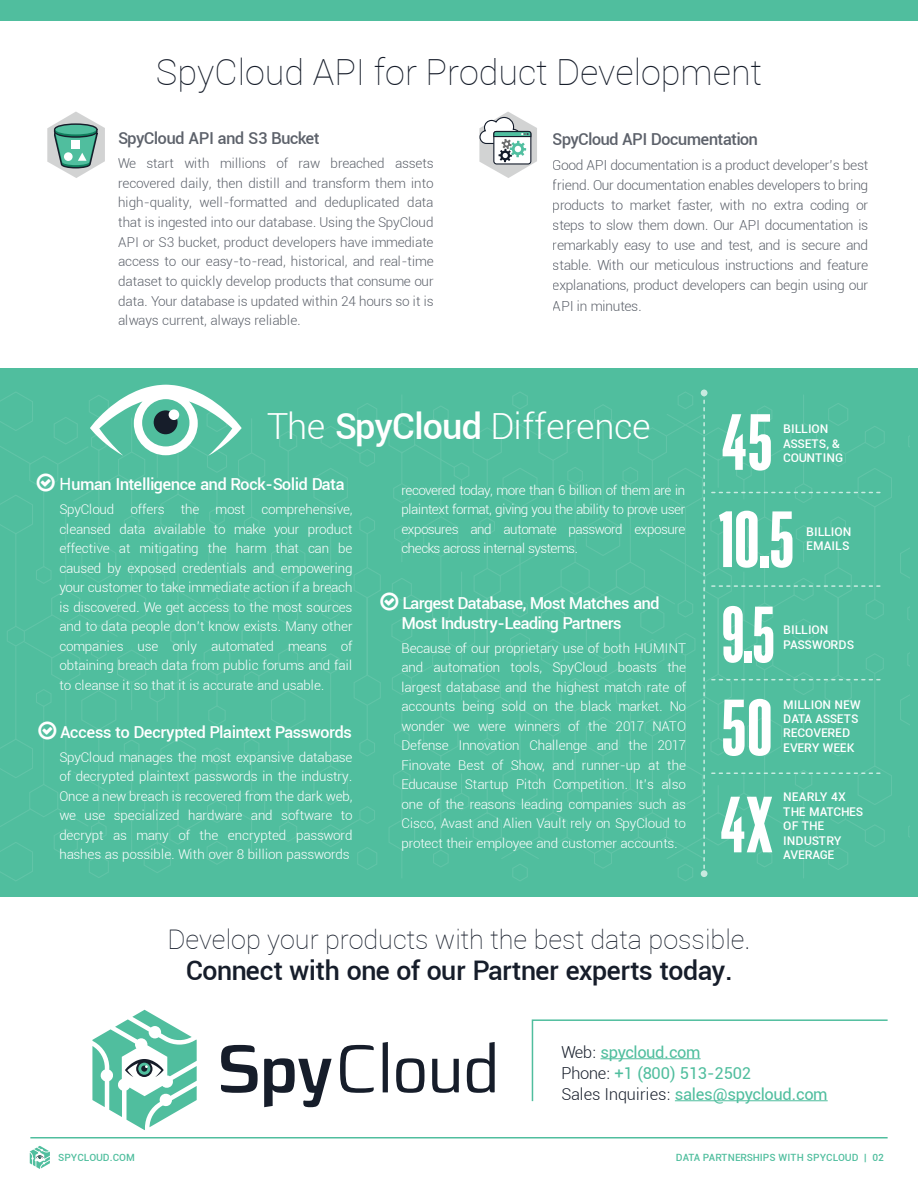
<style>
.page{position:relative;width:918px;height:1188px;background:#fff}
.page>*{position:absolute;margin:0;border:0;box-sizing:border-box;transform-origin:0 0}
.t1{font:700 78px "Flama Ultracondensed";letter-spacing:.01em;color:#fff;scale:1.1 1}
.t2{font:700 78px "Flama Ultracondensed";letter-spacing:.01em;color:#fff}
.t3{font:100 36px "Roboto";color:#161d2a}
.t4{font:300 36px "Roboto";letter-spacing:-.025em;color:#fff}
.t5{font:100 27px "Roboto";color:#161d2a}
.t6{font:500 27px "Roboto";letter-spacing:-.025em;color:#161d2a}
.t7{font:500 16.5px/19.5px "Roboto";letter-spacing:-.035em;color:#fff}
.t8{font:16.5px/21px "Roboto";letter-spacing:-.025em;color:#50be9e}
.t9{font:500 16.5px "Roboto";letter-spacing:-.035em;color:#161d2a}
.t10{font:300 13.95px/20.1px "Roboto";letter-spacing:-.04em;color:#161d2a;text-align:justify}
.t11{font:300 13.65px/19.6px "Roboto";letter-spacing:-.02em;color:#161d2a;text-align:justify}
.t12{font:300 13.5px/19.5px "Roboto";letter-spacing:-.03em;color:#fff;text-align:justify}
.t13{font:500 12px/14.4px "Roboto";letter-spacing:.02em;color:#fff}
.t14{font:500 12px/14.4px "Roboto";color:#fff}
.t15{font:500 10.05px "Roboto";letter-spacing:.015em;color:#50be9e}
.s1{font-weight:500}
.s2{font-family:"Myriad Pro";font-weight:400;font-size:18px}
.s3{font-weight:300;color:#161d2a}
</style>
<div class="page">
<div style="left:0;top:368px;width:918px;height:529px;background:#50be9e"></div>
<hr style="left:98px;top:449px;width:1px;height:94px;background:#fff">
<hr style="left:43px;top:488px;width:1px;height:79px;background:#fff">
<hr style="left:65px;top:514px;width:1px;height:77px;background:#fff">
<hr style="left:177px;top:533px;width:2px;height:95px;background:#fff">
<hr style="left:15px;top:533px;width:1px;height:94px;background:#fff">
<svg style="left:279px;top:431px;width:18px;height:20px"></svg>
<hr style="left:288px;top:451px;width:1px;height:94px;background:#fff">
<svg style="left:244px;top:739px;width:15px;height:17px"></svg>
<svg style="left:238px;top:790px;width:27px;height:30px"></svg>
<hr style="left:251px;top:755px;width:1px;height:35px;background:#fff">
<hr style="left:251px;top:820px;width:1px;height:35px;background:#fff">
<svg style="left:241px;top:542px;width:64px;height:187px"></svg>
<svg style="left:279px;top:821px;width:18px;height:21px"></svg>
<hr style="left:288px;top:728px;width:1px;height:94px;background:#fff">
<svg style="left:907px;top:607px;width:2px;height:13px"></svg>
<svg style="left:900px;top:548px;width:9px;height:30px"></svg>
<svg style="left:907px;top:653px;width:2px;height:13px"></svg>
<svg style="left:900px;top:695px;width:9px;height:30px"></svg>
<div style="left:0;top:0;width:918px;height:21px;background:#50be9e"></div>
<hr style="left:30px;top:1137px;width:858px;height:2px;background:#50be9e">
<svg style="left:30px;top:1146px;width:20px;height:23px"></svg>
<svg style="left:531px;top:1019px;width:357px;height:83px"></svg>
<svg style="left:479px;top:112px;width:58px;height:66px"></svg>
<svg style="left:47px;top:112px;width:58px;height:66px"></svg>
<div style="left:701px;top:390px;width:7px;height:6px;background:#c8eae0;border-radius:50%"></div>
<svg style="left:221px;top:1045px;width:37px;height:48px"></svg>
<svg style="left:264px;top:1058px;width:68px;height:49px"></svg>
<svg style="left:340px;top:1045px;width:34px;height:48px"></svg>
<svg style="left:383px;top:1042px;width:5px;height:50px"></svg>
<svg style="left:396px;top:1058px;width:29px;height:35px"></svg>
<svg style="left:432px;top:1059px;width:27px;height:34px"></svg>
<svg style="left:467px;top:1042px;width:28px;height:51px"></svg>
<svg style="left:92px;top:1010px;width:105px;height:120px"></svg>
<hr style="left:601px;top:1058px;width:100px;height:1px;background:#50be9e">
<hr style="left:675px;top:1100px;width:153px;height:1px;background:#50be9e">
<svg style="left:0;top:385px;width:265px;height:150px"></svg>
<svg style="left:0;top:542px;width:230px;height:339px"></svg>
<svg style="left:314px;top:391px;width:578px;height:490px"></svg>
<h2 class="t3" style="left:156px;top:56px;width:607px">SpyCloud API for Product Development</h2>
<p class="t9" style="left:118px;top:130px;width:203px">SpyCloud API and S3 Bucket</p>
<p class="t11" style="left:118px;top:154px;width:317px">We start with millions of raw breached assets recovered daily, then distill and transform them into high-quality, well-formatted and deduplicated data that is ingested into our database. Using the SpyCloud API or S3 bucket, product developers have immediate access to our easy-to-read, historical, and real-time dataset to quickly develop products that consume our data. Your database is updated within 24 hours so it is always current, always reliable.</p>
<p class="t9" style="left:553px;top:132px;width:207px">SpyCloud API Documentation</p>
<p class="t10" style="left:553px;top:156px;width:317px">Good API documentation is a product developer’s best friend. Our documentation enables developers to bring products to market faster, with no extra coding or steps to slow them down. Our API documentation is remarkably easy to use and test, and is secure and stable. With our meticulous instructions and feature explanations, product developers can begin using our API in minutes.</p>
<h2 class="t4" style="left:267px;top:409px;width:385px">The <span class="s1">SpyCloud</span> Difference</h2>
<p class="t7" style="left:59px;top:476px;width:287px"><span class="s2">H</span>uman Intelligence and Rock-Solid Data</p>
<p class="t12" style="left:59px;top:501px;width:295px">SpyCloud offers the most comprehensive, cleansed data available to make your product effective at mitigating the harm that can be caused by exposed credentials and empowering your customer to take immediate action if a breach is discovered. We get access to the most sources and to data people don’t know exists. Many other companies use only automated means of obtaining breach data from public forums and fail to cleanse it so that it is accurate and usable.</p>
<p class="t7" style="left:60px;top:723px;width:293px">Access to Decrypted Plaintext Passwords</p>
<p class="t12" style="left:59px;top:748px;width:295px">SpyCloud manages the most expansive database of decrypted plaintext passwords in the industry.<br>Once a new breach is recovered from the dark web, we use specialized hardware and software to decrypt as many of the encrypted password hashes as possible. With over 8 billion passwords</p>
<p class="t12" style="left:402px;top:481px;width:285px">recovered today, more than 6 billion of them are in plaintext format, giving you the ability to prove user exposures and automate password exposure checks across internal systems.</p>
<p class="t7" style="left:402px;top:594px;width:259px">Largest Database, Most Matches and<br>Most Industry-Leading Partners</p>
<p class="t12" style="left:402px;top:639px;width:286px">Because of our proprietary use of both HUMINT and automation tools, SpyCloud boasts the largest database and the highest match rate of accounts being sold on the black market. No wonder we were winners of the 2017 NATO Defense Innovation Challenge and the 2017<br>Finovate Best of Show, and runner-up at the Educause Startup Pitch Competition. It’s also one of the reasons leading companies such as Cisco, Avast and Alien Vault rely on SpyCloud to protect their employee and customer accounts.</p>
<h1 class="t1" style="left:721px;top:394px;width:48px">45</h1>
<p class="t13" style="left:783px;top:422px;width:61px">BILLION<br>ASSETS, &amp;<br>COUNTING</p>
<h1 class="t1" style="left:718px;top:491px;width:71px">10.5</h1>
<p class="t13" style="left:806px;top:525px;width:46px">BILLION<br>EMAILS</p>
<h1 class="t2" style="left:722px;top:587px;width:55px">9.5</h1>
<p class="t13" style="left:783px;top:623px;width:72px">BILLION<br>PASSWORDS</p>
<h1 class="t1" style="left:722px;top:680px;width:48px">50</h1>
<p class="t14" style="left:783px;top:698px;width:79px">MILLION NEW<br>DATA ASSETS<br>RECOVERED<br>EVERY WEEK</p>
<h1 class="t1" style="left:720px;top:777px;width:49px">4X</h1>
<p class="t13" style="left:783px;top:791px;width:81px">NEARLY 4X<br>THE MATCHES<br>OF THE<br>INDUSTRY<br>AVERAGE</p>
<h3 class="t5" style="left:167px;top:927px;width:584px">Develop your products with the best data possible.</h3>
<h3 class="t6" style="left:186px;top:958px;width:548px">Connect with one of our Partner experts today.</h3>
<p class="t8" style="left:562px;top:1042px;width:268px"><span class="s3">Web:</span> spycloud.com<br><span class="s3">Phone:</span> +1 (800) 513-2502<br><span class="s3">Sales Inquiries:</span> sales@spycloud.com</p>
<p class="t15" style="left:58px;top:1153px;width:78px">SPYCLOUD.COM</p>
<p class="t15" style="left:676px;top:1153px;width:209px">DATA PARTNERSHIPS WITH SPYCLOUD | 02</p>
</div>
